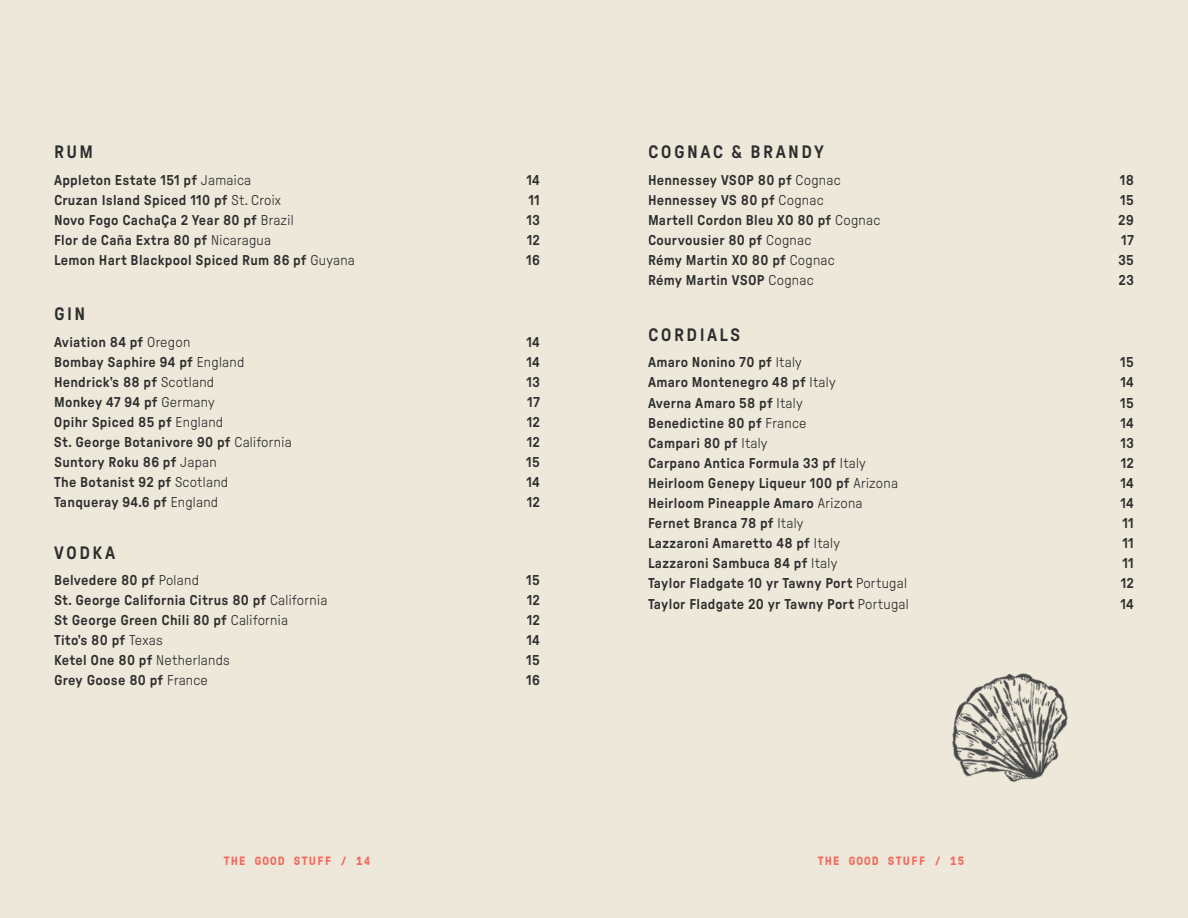
<style>
.page{position:relative;width:1188px;height:918px;background:#eee8da}
.page>*{position:absolute;margin:0;border:0;box-sizing:border-box;transform-origin:0 0}
.t1{font:500 18px "GT Pressura";letter-spacing:.13em;color:#2d2e2e}
.t2{font:500 14.25px "GT Pressura";letter-spacing:.02em;color:#2d2e2e}
.t3{font:700 12px "GT Pressura Mono";letter-spacing:.1em;color:#f26a5e}
.s1{font-weight:300}
</style>
<div class="page">
<img style="left:923px;top:648px;width:164px;height:166px">
<p class="t1" style="left:54px;top:142px;width:41px">RUM</p>
<p class="t2" style="left:54px;top:171px;width:199px">Appleton Estate 151 pf <span class="s1">Jamaica</span></p>
<p class="t2" style="left:526px;top:171px;width:15px">14</p>
<p class="t2" style="left:54px;top:191px;width:229px">Cruzan Island Spiced 110 pf <span class="s1">St. Croix</span></p>
<p class="t2" style="left:528px;top:191px;width:13px">11</p>
<p class="t2" style="left:54px;top:211px;width:241px">Novo Fogo CachaÇa 2 Year 80 pf <span class="s1">Brazil</span></p>
<p class="t2" style="left:526px;top:211px;width:15px">13</p>
<p class="t2" style="left:54px;top:231px;width:219px">Flor de Caña Extra 80 pf <span class="s1">Nicaragua</span></p>
<p class="t2" style="left:527px;top:231px;width:15px">12</p>
<p class="t2" style="left:54px;top:252px;width:302px">Lemon Hart Blackpool Spiced Rum 86 pf <span class="s1">Guyana</span></p>
<p class="t2" style="left:526px;top:252px;width:15px">16</p>
<p class="t1" style="left:54px;top:304px;width:33px">GIN</p>
<p class="t2" style="left:54px;top:333px;width:138px">Aviation 84 pf <span class="s1">Oregon</span></p>
<p class="t2" style="left:526px;top:333px;width:15px">14</p>
<p class="t2" style="left:54px;top:353px;width:192px">Bombay Saphire 94 pf <span class="s1">England</span></p>
<p class="t2" style="left:526px;top:353px;width:15px">14</p>
<p class="t2" style="left:54px;top:373px;width:162px">Hendrick’s 88 pf <span class="s1">Scotland</span></p>
<p class="t2" style="left:526px;top:373px;width:15px">13</p>
<p class="t2" style="left:54px;top:393px;width:162px">Monkey 47 94 pf <span class="s1">Germany</span></p>
<p class="t2" style="left:527px;top:393px;width:14px">17</p>
<p class="t2" style="left:54px;top:414px;width:171px">Opihr Spiced 85 pf <span class="s1">England</span></p>
<p class="t2" style="left:527px;top:414px;width:15px">12</p>
<p class="t2" style="left:54px;top:434px;width:239px">St. George Botanivore 90 pf <span class="s1">California</span></p>
<p class="t2" style="left:527px;top:434px;width:15px">12</p>
<p class="t2" style="left:54px;top:454px;width:164px">Suntory Roku 86 pf <span class="s1">Japan</span></p>
<p class="t2" style="left:526px;top:454px;width:15px">15</p>
<p class="t2" style="left:54px;top:474px;width:176px">The Botanist 92 pf <span class="s1">Scotland</span></p>
<p class="t2" style="left:526px;top:474px;width:15px">14</p>
<p class="t2" style="left:54px;top:494px;width:166px">Tanqueray 94.6 pf <span class="s1">England</span></p>
<p class="t2" style="left:527px;top:494px;width:15px">12</p>
<p class="t1" style="left:54px;top:542px;width:63px">VODKA</p>
<p class="t2" style="left:54px;top:571px;width:146px">Belvedere 80 pf <span class="s1">Poland</span></p>
<p class="t2" style="left:526px;top:571px;width:15px">15</p>
<p class="t2" style="left:54px;top:591px;width:275px">St. George California Citrus 80 pf <span class="s1">California</span></p>
<p class="t2" style="left:527px;top:591px;width:15px">12</p>
<p class="t2" style="left:54px;top:612px;width:236px">St George Green Chili 80 pf <span class="s1">California</span></p>
<p class="t2" style="left:527px;top:612px;width:15px">12</p>
<p class="t2" style="left:54px;top:632px;width:110px">Tito’s 80 pf <span class="s1">Texas</span></p>
<p class="t2" style="left:526px;top:632px;width:15px">14</p>
<p class="t2" style="left:54px;top:652px;width:177px">Ketel One 80 pf <span class="s1">Netherlands</span></p>
<p class="t2" style="left:526px;top:652px;width:15px">15</p>
<p class="t2" style="left:54px;top:672px;width:155px">Grey Goose 80 pf <span class="s1">France</span></p>
<p class="t2" style="left:526px;top:672px;width:15px">16</p>
<p class="t1" style="left:648px;top:142px;width:178px">COGNAC &amp; BRANDY</p>
<p class="t2" style="left:648px;top:171px;width:194px">Hennessey VSOP 80 pf <span class="s1">Cognac</span></p>
<p class="t2" style="left:1120px;top:171px;width:16px">18</p>
<p class="t2" style="left:648px;top:191px;width:177px">Hennessey VS 80 pf <span class="s1">Cognac</span></p>
<p class="t2" style="left:1120px;top:191px;width:15px">15</p>
<p class="t2" style="left:648px;top:211px;width:234px">Martell Cordon Bleu XO 80 pf <span class="s1">Cognac</span></p>
<p class="t2" style="left:1118px;top:211px;width:17px">29</p>
<p class="t2" style="left:648px;top:231px;width:165px">Courvousier 80 pf <span class="s1">Cognac</span></p>
<p class="t2" style="left:1121px;top:231px;width:14px">17</p>
<p class="t2" style="left:648px;top:252px;width:188px">Rémy Martin XO 80 pf <span class="s1">Cognac</span></p>
<p class="t2" style="left:1118px;top:252px;width:17px">35</p>
<p class="t2" style="left:648px;top:272px;width:167px">Rémy Martin VSOP <span class="s1">Cognac</span></p>
<p class="t2" style="left:1119px;top:272px;width:17px">23</p>
<p class="t1" style="left:648px;top:324px;width:94px">CORDIALS</p>
<p class="t2" style="left:648px;top:354px;width:155px">Amaro Nonino 70 pf <span class="s1">Italy</span></p>
<p class="t2" style="left:1120px;top:354px;width:15px">15</p>
<p class="t2" style="left:648px;top:374px;width:189px">Amaro Montenegro 48 pf <span class="s1">Italy</span></p>
<p class="t2" style="left:1120px;top:374px;width:15px">14</p>
<p class="t2" style="left:648px;top:394px;width:156px">Averna Amaro 58 pf <span class="s1">Italy</span></p>
<p class="t2" style="left:1120px;top:394px;width:15px">15</p>
<p class="t2" style="left:648px;top:414px;width:160px">Benedictine 80 pf <span class="s1">France</span></p>
<p class="t2" style="left:1120px;top:414px;width:15px">14</p>
<p class="t2" style="left:648px;top:434px;width:121px">Campari 80 pf <span class="s1">Italy</span></p>
<p class="t2" style="left:1120px;top:434px;width:15px">13</p>
<p class="t2" style="left:648px;top:454px;width:219px">Carpano Antica Formula 33 pf <span class="s1">Italy</span></p>
<p class="t2" style="left:1121px;top:454px;width:15px">12</p>
<p class="t2" style="left:648px;top:474px;width:252px">Heirloom Genepy Liqueur 100 pf <span class="s1">Arizona</span></p>
<p class="t2" style="left:1120px;top:474px;width:15px">14</p>
<p class="t2" style="left:648px;top:495px;width:216px">Heirloom Pineapple Amaro <span class="s1">Arizona</span></p>
<p class="t2" style="left:1120px;top:495px;width:15px">14</p>
<p class="t2" style="left:648px;top:515px;width:157px">Fernet Branca 78 pf <span class="s1">Italy</span></p>
<p class="t2" style="left:1122px;top:515px;width:13px">11</p>
<p class="t2" style="left:648px;top:535px;width:193px">Lazzaroni Amaretto 48 pf <span class="s1">Italy</span></p>
<p class="t2" style="left:1122px;top:535px;width:13px">11</p>
<p class="t2" style="left:648px;top:555px;width:191px">Lazzaroni Sambuca 84 pf <span class="s1">Italy</span></p>
<p class="t2" style="left:1122px;top:555px;width:13px">11</p>
<p class="t2" style="left:648px;top:575px;width:260px">Taylor Fladgate 10 yr Tawny Port <span class="s1">Portugal</span></p>
<p class="t2" style="left:1121px;top:575px;width:15px">12</p>
<p class="t2" style="left:648px;top:595px;width:262px">Taylor Fladgate 20 yr Tawny Port <span class="s1">Portugal</span></p>
<p class="t2" style="left:1120px;top:595px;width:15px">14</p>
<p class="t3" style="left:224px;top:852px;width:149px">THE GOOD STUFF / 14</p>
<p class="t3" style="left:818px;top:852px;width:149px">THE GOOD STUFF / 15</p>
</div>
